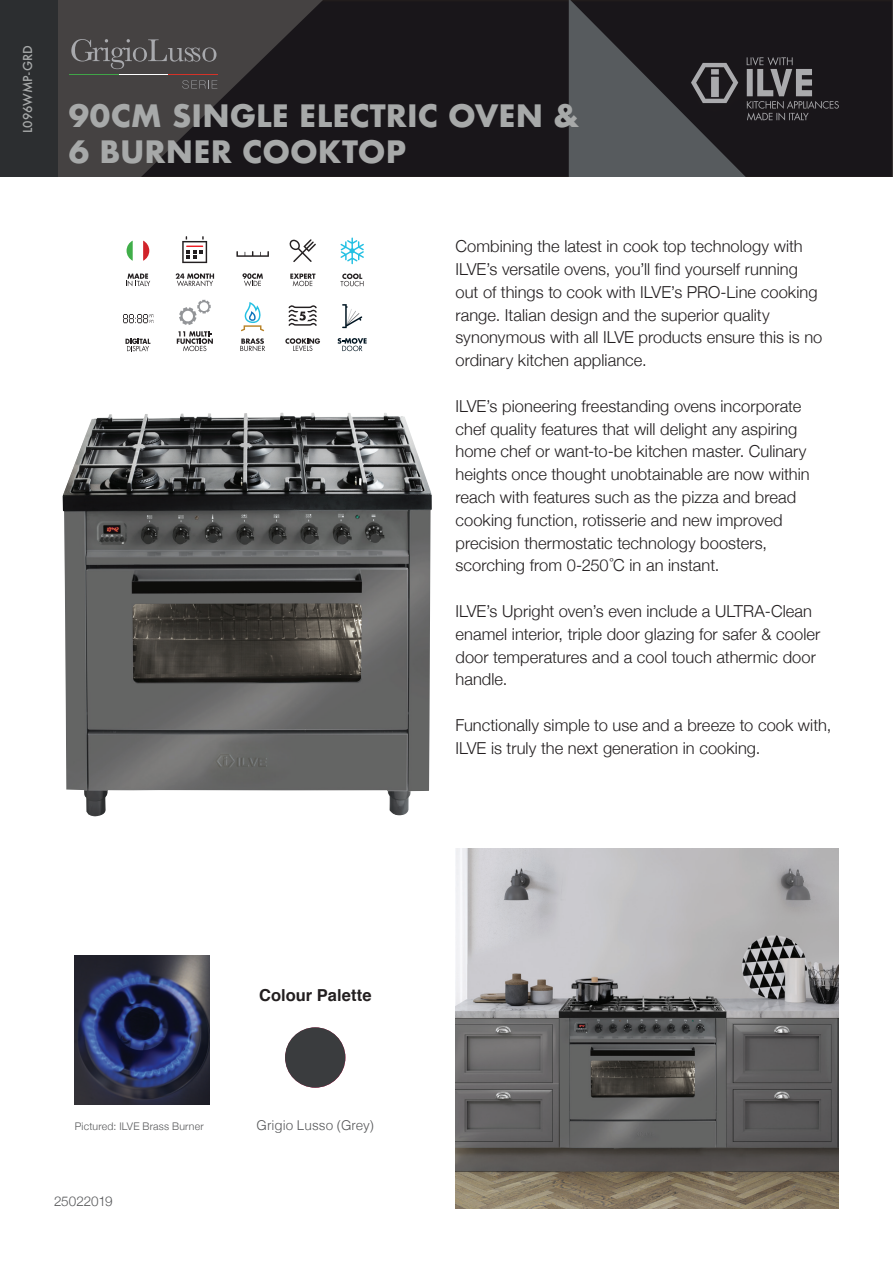
<style>
.page{position:relative;width:893px;height:1263px;background:#fff}
.page>*{position:absolute;margin:0;border:0;box-sizing:border-box;transform-origin:0 0}
.t1{font:700 30px/36px "Futura";color:#a7a9a9}
.t2{font:300 16.5px/22.8px "Helvetica Neue";letter-spacing:.005em;color:#231f20}
.t3{font:700 16.5px "Helvetica";color:#231f20}
.t4{font:300 13.5px "Helvetica";color:#57585a}
.t5{font:300 13.5px "Helvetica Neue";letter-spacing:-.005em;color:#57585a}
.t6{font:500 12px "Futura";letter-spacing:.01em;color:#a7a9a9}
.t7{font:300 10.5px "Helvetica Neue";letter-spacing:.02em;color:#57585a}
</style>
<div class="page">
<img style="left:63px;top:413px;width:369px;height:403px">
<img style="left:455px;top:848px;width:384px;height:361px">
<div style="left:1px;top:1px;width:891px;height:176px;background:#19161a"></div>
<svg style="left:57px;top:0;width:266px;height:177px;fill:#454242"></svg>
<svg style="left:569px;top:0;width:324px;height:177px"></svg>
<div style="left:0;top:0;width:57px;height:178px;background:#2c2e30"></div>
<svg style="left:71px;top:39px;width:145px;height:30px;background:#565354"></svg>
<svg style="left:182px;top:80px;width:35px;height:9px"></svg>
<hr style="left:70px;top:74px;width:49px;height:1px;background:#40a548">
<hr style="left:119px;top:74px;width:49px;height:1px;background:#fff">
<hr style="left:168px;top:74px;width:50px;height:1px;background:#d53228">
<div style="left:674px;top:44px;width:181px;height:99px;background:#231f20;opacity:.5"></div>
<svg style="left:691px;top:57px;width:148px;height:64px"></svg>
<div style="left:285px;top:1027px;width:60px;height:61px;background:#3a3c3e;border-radius:50%"></div>
<img style="left:75px;top:956px;width:134px;height:148px">
<svg style="left:240px;top:338px;width:25px;height:13px"></svg>
<svg style="left:241px;top:302px;width:23px;height:29px"></svg>
<svg style="left:285px;top:338px;width:35px;height:13px"></svg>
<svg style="left:288px;top:305px;width:29px;height:21px"></svg>
<svg style="left:340px;top:274px;width:24px;height:12px"></svg>
<svg style="left:340px;top:238px;width:24px;height:26px"></svg>
<svg style="left:125px;top:338px;width:25px;height:13px"></svg>
<svg style="left:123px;top:314px;width:30px;height:9px"></svg>
<svg style="left:290px;top:274px;width:25px;height:12px"></svg>
<svg style="left:290px;top:239px;width:26px;height:23px"></svg>
<svg style="left:126px;top:274px;width:24px;height:12px"></svg>
<svg style="left:127px;top:240px;width:22px;height:21px"></svg>
<svg style="left:177px;top:331px;width:36px;height:20px"></svg>
<svg style="left:179px;top:300px;width:32px;height:25px"></svg>
<svg style="left:242px;top:273px;width:21px;height:13px"></svg>
<svg style="left:236px;top:251px;width:33px;height:6px"></svg>
<svg style="left:176px;top:273px;width:38px;height:13px"></svg>
<svg style="left:182px;top:236px;width:25px;height:27px"></svg>
<svg style="left:338px;top:338px;width:29px;height:13px"></svg>
<svg style="left:342px;top:304px;width:20px;height:24px"></svg>
<p class="t6" style="left:20px;top:133px;width:90px;rotate:-90deg">L096WMP-GRD</p>
<h1 class="t1" style="left:69px;top:98px;width:512px">90CM SINGLE ELECTRIC OVEN &amp;<br>6 BURNER COOKTOP</h1>
<p class="t2" style="left:455px;top:234px;width:368px">Combining the latest in cook top technology with ILVE’s versatile ovens, you’ll find yourself running out of things to cook with ILVE’s PRO-Line cooking range. Italian design and the superior quality synonymous with all ILVE products ensure this is no ordinary kitchen appliance.</p>
<p class="t2" style="left:455px;top:393px;width:356px">ILVE’s pioneering freestanding ovens incorporate chef quality features that will delight any aspiring home chef or want-to-be kitchen master. Culinary heights once thought unobtainable are now within reach with features such as the pizza and bread cooking function, rotisserie and new improved precision thermostatic technology boosters, scorching from 0-250 ̊C in an instant.</p>
<p class="t2" style="left:455px;top:598px;width:366px">ILVE’s Upright oven’s even include a ULTRA-Clean enamel interior, triple door glazing for safer &amp; cooler door temperatures and a cool touch athermic door handle.</p>
<p class="t2" style="left:455px;top:712px;width:377px">Functionally simple to use and a breeze to cook with,<br>ILVE is truly the next generation in cooking.</p>
<p class="t3" style="left:259px;top:982px;width:114px">Colour Palette</p>
<p class="t7" style="left:75px;top:1117px;width:130px">Pictured: ILVE Brass Burner</p>
<p class="t4" style="left:257px;top:1114px;width:119px">Grigio Lusso (Grey)</p>
<p class="t5" style="left:54px;top:1190px;width:60px">25022019</p>
</div>
